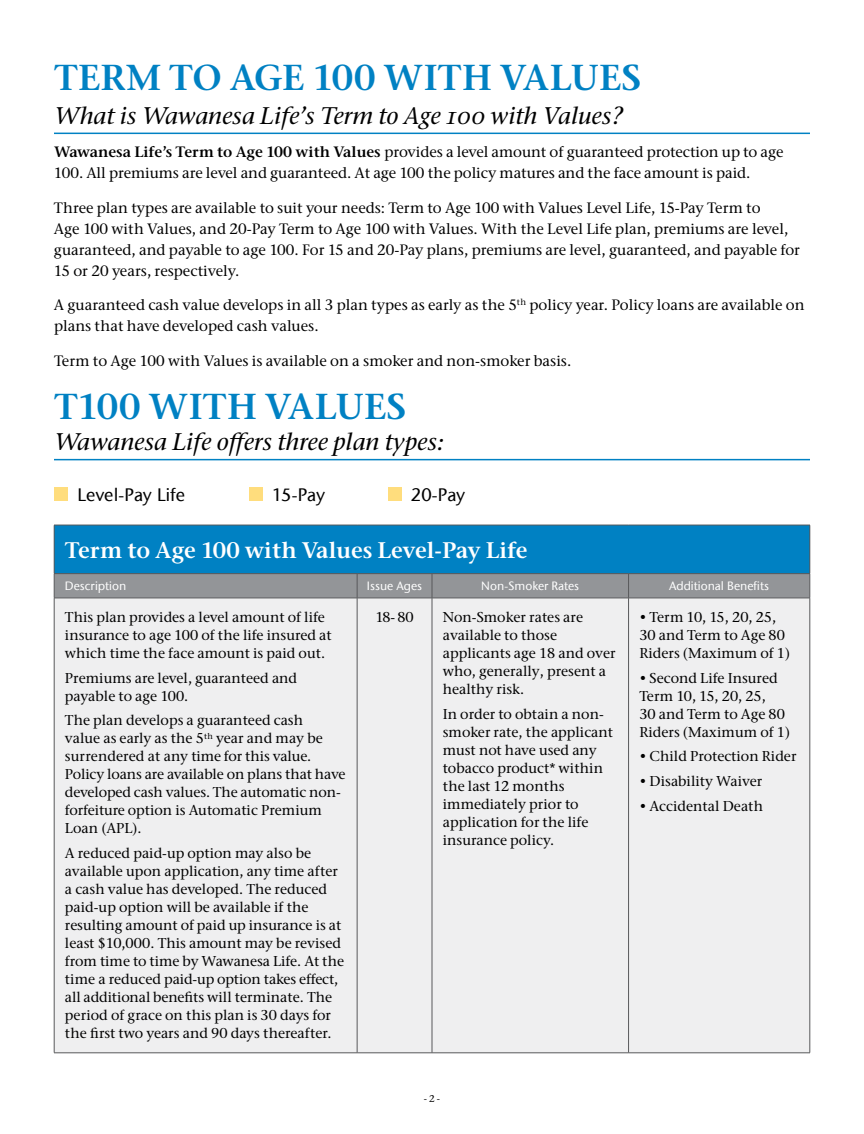
<style>
.page{position:relative;width:864px;height:1134px;background:#fff}
.page>*{position:absolute;margin:0;border:0;box-sizing:border-box;transform-origin:0 0}
.t1{font:600 36px "Stone Ser ITC Std";letter-spacing:.01em;color:#0081c3}
.t2{font:italic 500 24px "Stone Ser ITC Std";color:#000}
.t3{font:600 22.5px "Stone Ser ITC Std";color:#fff}
.t4{font:500 18px "ITC Stone Sans Com";letter-spacing:-.005em;color:#000}
.t5{font:500 15px/21px "Stone Ser ITC Std";color:#000}
.t6{font:500 14.25px/18px "Stone Ser ITC Std";color:#000}
.t7{font:500 12px "ITC Stone Sans Com";color:#fff}
.t8{font:500 9.75px "Stone Ser ITC Std";color:#000}
.s1{font-weight:600}
</style>
<div class="page">
<div style="left:54px;top:525px;width:756px;height:49px;background:#0081c3"></div>
<div style="left:55px;top:599px;width:755px;height:454px;background:#efeff0"></div>
<hr style="left:54px;top:525px;width:303px;height:1px;background:#58595b">
<hr style="left:54px;top:525px;width:1px;height:48px;background:#58595b">
<hr style="left:357px;top:525px;width:75px;height:1px;background:#58595b">
<hr style="left:432px;top:525px;width:197px;height:1px;background:#58595b">
<hr style="left:629px;top:525px;width:181px;height:1px;background:#58595b">
<hr style="left:810px;top:525px;width:1px;height:48px;background:#58595b">
<hr style="left:54px;top:573px;width:303px;height:1px;background:#58595b">
<hr style="left:357px;top:573px;width:75px;height:1px;background:#58595b">
<hr style="left:432px;top:573px;width:197px;height:1px;background:#58595b">
<hr style="left:629px;top:573px;width:181px;height:1px;background:#58595b">
<svg style="left:54px;top:574px;width:757px;height:24px;background:#919396"></svg>
<hr style="left:54px;top:598px;width:303px;height:1px;background:#58595b">
<hr style="left:54px;top:598px;width:1px;height:455px;background:#58595b">
<hr style="left:357px;top:598px;width:75px;height:1px;background:#58595b">
<hr style="left:357px;top:598px;width:1px;height:455px;background:#58595b">
<hr style="left:432px;top:598px;width:197px;height:1px;background:#58595b">
<hr style="left:432px;top:598px;width:1px;height:455px;background:#58595b">
<hr style="left:629px;top:598px;width:181px;height:1px;background:#58595b">
<hr style="left:628px;top:598px;width:1px;height:455px;background:#58595b">
<hr style="left:810px;top:598px;width:1px;height:455px;background:#58595b">
<hr style="left:54px;top:1053px;width:303px;height:1px;background:#58595b">
<hr style="left:357px;top:1053px;width:75px;height:1px;background:#58595b">
<hr style="left:432px;top:1053px;width:197px;height:1px;background:#58595b">
<hr style="left:629px;top:1053px;width:181px;height:1px;background:#58595b">
<div style="left:54px;top:487px;width:13px;height:13px;background:#ffdd7d"></div>
<div style="left:249px;top:487px;width:13px;height:13px;background:#ffdd7d"></div>
<div style="left:388px;top:487px;width:13px;height:13px;background:#ffdd7d"></div>
<hr style="left:54px;top:133px;width:756px;height:1px;background:#0081c3">
<hr style="left:54px;top:459px;width:756px;height:1px;background:#0081c3">
<h1 class="t1" style="left:54px;top:55px;width:589px">TERM TO AGE 100 WITH VALUES</h1>
<h2 class="t2" style="left:54px;top:101px;width:570px">What is Wawanesa Life’s Term to Age 100 with Values?</h2>
<p class="t5" style="left:54px;top:142px;width:731px"><span class="s1">Wawanesa Life’s Term to Age 100 with Values</span> provides a level amount of guaranteed protection up to age<br>100. All premiums are level and guaranteed. At age 100 the policy matures and the face amount is paid.</p>
<p class="t5" style="left:54px;top:197px;width:748px">Three plan types are available to suit your needs: Term to Age 100 with Values Level Life, 15-Pay Term to<br>Age 100 with Values, and 20-Pay Term to Age 100 with Values. With the Level Life plan, premiums are level, guaranteed, and payable to age 100. For 15 and 20-Pay plans, premiums are level, guaranteed, and payable for 15 or 20 years, respectively.</p>
<p class="t5" style="left:54px;top:295px;width:752px">A guaranteed cash value develops in all 3 plan types as early as the 5<sup>th</sup> policy year. Policy loans are available on plans that have developed cash values.</p>
<p class="t5" style="left:54px;top:350px;width:519px">Term to Age 100 with Values is available on a smoker and non-smoker basis.</p>
<h1 class="t1" style="left:54px;top:384px;width:354px">T100 WITH VALUES</h1>
<h2 class="t2" style="left:54px;top:427px;width:392px">Wawanesa Life offers three plan types:</h2>
<p class="t4" style="left:77px;top:484px;width:109px">Level-Pay Life</p>
<p class="t4" style="left:272px;top:484px;width:55px">15-Pay</p>
<p class="t4" style="left:411px;top:484px;width:56px">20-Pay</p>
<h3 class="t3" style="left:65px;top:536px;width:464px">Term to Age 100 with Values Level-Pay Life</h3>
<p class="t7" style="left:65px;top:579px;width:63px">Description</p>
<p class="t7" style="left:367px;top:579px;width:57px">Issue Ages</p>
<p class="t7" style="left:481px;top:579px;width:99px">Non-Smoker Rates</p>
<p class="t7" style="left:669px;top:579px;width:101px">Additional Benefits</p>
<p class="t6" style="left:65px;top:608px;width:268px">This plan provides a level amount of life insurance to age 100 of the life insured at which time the face amount is paid out.</p>
<p class="t6" style="left:65px;top:669px;width:234px">Premiums are level, guaranteed and payable to age 100.</p>
<p class="t6" style="left:65px;top:711px;width:282px">The plan develops a guaranteed cash<br>value as early as the 5<sup>th</sup> year and may be surrendered at any time for this value.<br>Policy loans are available on plans that have developed cash values. The automatic non&shy;forfeiture option is Automatic Premium Loan (APL).</p>
<p class="t6" style="left:65px;top:844px;width:281px">A reduced paid-up option may also be available upon application, any time after a cash value has developed. The reduced paid-up option will be available if the resulting amount of paid up insurance is at least $10,000. This amount may be revised from time to time by Wawanesa Life. At the time a reduced paid-up option takes effect, all additional benefits will terminate. The period of grace on this plan is 30 days for the first two years and 90 days thereafter.</p>
<p class="t6" style="left:375px;top:608px;width:40px">18- 80</p>
<p class="t6" style="left:443px;top:608px;width:175px">Non-Smoker rates are available to those applicants age 18 and over who, generally, present a healthy risk.</p>
<p class="t6" style="left:443px;top:705px;width:172px">In order to obtain a non&shy;smoker rate, the applicant must not have used any tobacco product* within the last 12 months immediately prior to application for the life insurance policy.</p>
<p class="t6" style="left:639px;top:608px;width:152px">• Term 10, 15, 20, 25,<br>30 and Term to Age 80<br>Riders (Maximum of 1)</p>
<p class="t6" style="left:639px;top:669px;width:152px">• Second Life Insured<br>Term 10, 15, 20, 25,<br>30 and Term to Age 80<br>Riders (Maximum of 1)</p>
<p class="t6" style="left:639px;top:747px;width:159px">• Child Protection Rider</p>
<p class="t6" style="left:639px;top:772px;width:124px">• Disability Waiver</p>
<p class="t6" style="left:639px;top:797px;width:125px">• Accidental Death</p>
<p class="t8" style="left:424px;top:1093px;width:18px">- 2 -</p>
</div>
